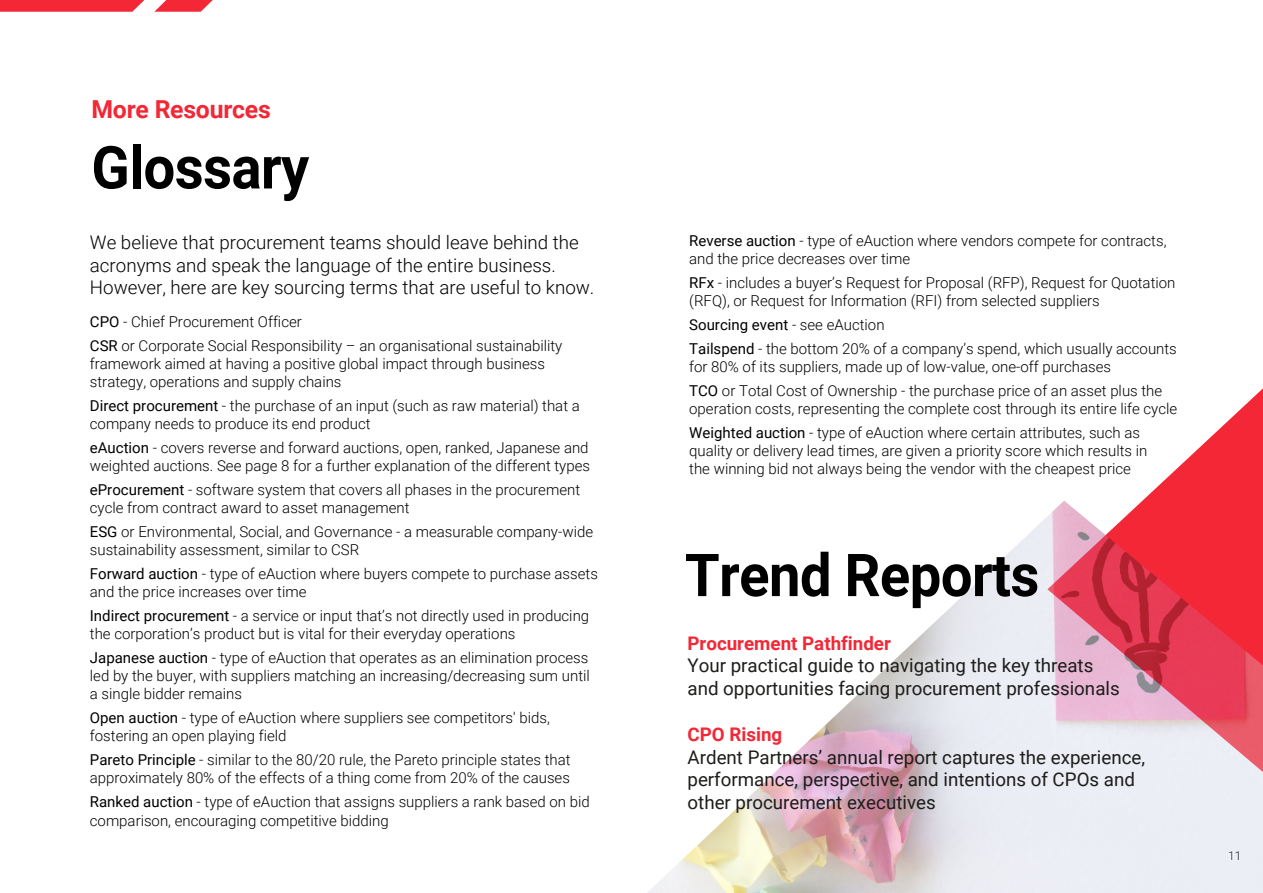
<style>
.page{position:relative;width:1263px;height:893px;background:#fff}
.page>*{position:absolute;margin:0;border:0;box-sizing:border-box;transform-origin:0 0}
.t1{font:700 59.25px "Roboto";letter-spacing:-.01em;color:#000;scale:.95 1}
.t2{font:700 24.75px "Roboto";letter-spacing:-.01em;color:#f32735}
.t3{font:18.75px/22.5px "Roboto";color:#1d1d1b}
.t4{font:300 18.75px/22.5px "Roboto";color:#000}
.t5{font:700 18.75px "Roboto";color:#f42736}
.t6{font:300 15px/18px "Roboto";color:#000}
.t7{font:300 12px "Roboto";color:#1d1d1b}
.s1{font-weight:400}
.s2{color:#fff}
</style>
<div class="page">
<img style="left:647px;top:517px;width:616px;height:376px">
<svg style="left:1047px;top:388px;width:216px;height:384px"></svg>
<svg style="left:0;top:0;width:144px;height:12px"></svg>
<svg style="left:154px;top:0;width:59px;height:12px"></svg>
<h2 class="t2" style="left:91px;top:92px;width:181px">More Resources</h2>
<h1 class="t1" style="left:91px;top:126px;width:231px">Glossary</h1>
<p class="t4" style="left:90px;top:231px;width:506px">We believe that procurement teams should leave behind the acronyms and speak the language of the entire business.<br>However, here are key sourcing terms that are useful to know.</p>
<p class="t6" style="left:90px;top:310px;width:474px;line-height:24px"><span class="s1">CPO</span> - Chief Procurement Officer<br><span class="s1">CSR</span> or Corporate Social Responsibility – an organisational sustainability</p>
<p class="t6" style="left:90px;top:355px;width:457px">framework aimed at having a positive global impact through business strategy, operations and supply chains</p>
<p class="t6" style="left:90px;top:397px;width:491px"><span class="s1">Direct procurement</span> - the purchase of an input (such as raw material) that a company needs to produce its end product</p>
<p class="t6" style="left:90px;top:439px;width:502px"><span class="s1">eAuction</span> - covers reverse and forward auctions, open, ranked, Japanese and weighted auctions. See page 8 for a further explanation of the different types</p>
<p class="t6" style="left:90px;top:481px;width:492px"><span class="s1">eProcurement</span> - software system that covers all phases in the procurement cycle from contract award to asset management</p>
<p class="t6" style="left:90px;top:523px;width:505px"><span class="s1">ESG</span> or Environmental, Social, and Governance - a measurable company-wide sustainability assessment, similar to CSR</p>
<p class="t6" style="left:90px;top:565px;width:509px"><span class="s1">Forward auction</span> - type of eAuction where buyers compete to purchase assets and the price increases over time</p>
<p class="t6" style="left:90px;top:607px;width:501px"><span class="s1">Indirect procurement</span> - a service or input that’s not directly used in producing the corporation’s product but is vital for their everyday operations</p>
<p class="t6" style="left:90px;top:649px;width:501px;text-align:justify"><span class="s1">Japanese auction</span> - type of eAuction that operates as an elimination process led by the buyer, with suppliers matching an increasing/decreasing sum until a single bidder remains</p>
<p class="t6" style="left:90px;top:709px;width:461px"><span class="s1">Open auction</span> - type of eAuction where suppliers see competitors' bids, fostering an open playing field</p>
<p class="t6" style="left:90px;top:751px;width:482px"><span class="s1">Pareto Principle</span> - similar to the 80/20 rule, the Pareto principle states that approximately 80% of the effects of a thing come from 20% of the causes</p>
<p class="t6" style="left:90px;top:793px;width:501px"><span class="s1">Ranked auction</span> - type of eAuction that assigns suppliers a rank based on bid comparison, encouraging competitive bidding</p>
<p class="t6" style="left:689px;top:231px;width:479px"><span class="s1">Reverse auction</span> - type of eAuction where vendors compete for contracts, and the price decreases over time</p>
<p class="t6" style="left:689px;top:273px;width:488px"><span class="s1">RFx</span> - includes a buyer’s Request for Proposal (RFP), Request for Quotation (RFQ), or Request for Information (RFI) from selected suppliers</p>
<p class="t6" style="left:689px;top:312px;width:489px;line-height:24px"><span class="s1">Sourcing event</span> - see eAuction<br><span class="s1">Tailspend</span> - the bottom 20% of a company’s spend, which usually accounts</p>
<p class="t6" style="left:689px;top:354px;width:474px;line-height:24px">for 80% of its suppliers, made up of low-value, one-off purchases<br><span class="s1">TCO</span> or Total Cost of Ownership - the purchase price of an asset plus the</p>
<p class="t6" style="left:689px;top:396px;width:489px;line-height:24px">operation costs, representing the complete cost through its entire life cycle<br><span class="s1">Weighted auction</span> - type of eAuction where certain attributes, such as</p>
<p class="t6" style="left:689px;top:441px;width:460px">quality or delivery lead times, are given a priority score which results in the winning bid not always being the vendor with the cheapest price</p>
<h1 class="t1" style="left:685px;top:533px;width:375px">Trend Reports</h1>
<p class="t5" style="left:687px;top:630px;width:205px">Procurement Pathfinder</p>
<p class="t3" style="left:687px;top:653px;width:434px">Your practical guide to navigating the key threats and opportunities facing procurement professionals</p>
<p class="t5" style="left:687px;top:721px;width:96px">CPO Rising</p>
<p class="t3" style="left:687px;top:745px;width:459px">Ardent Partners’ annual report captures the experience, performance, perspective, and intentions of CPOs and other procurement executives</p>
<p class="t7" style="left:1228px;top:848px;width:15px"><span class="s2">9</span>11</p>
</div>
